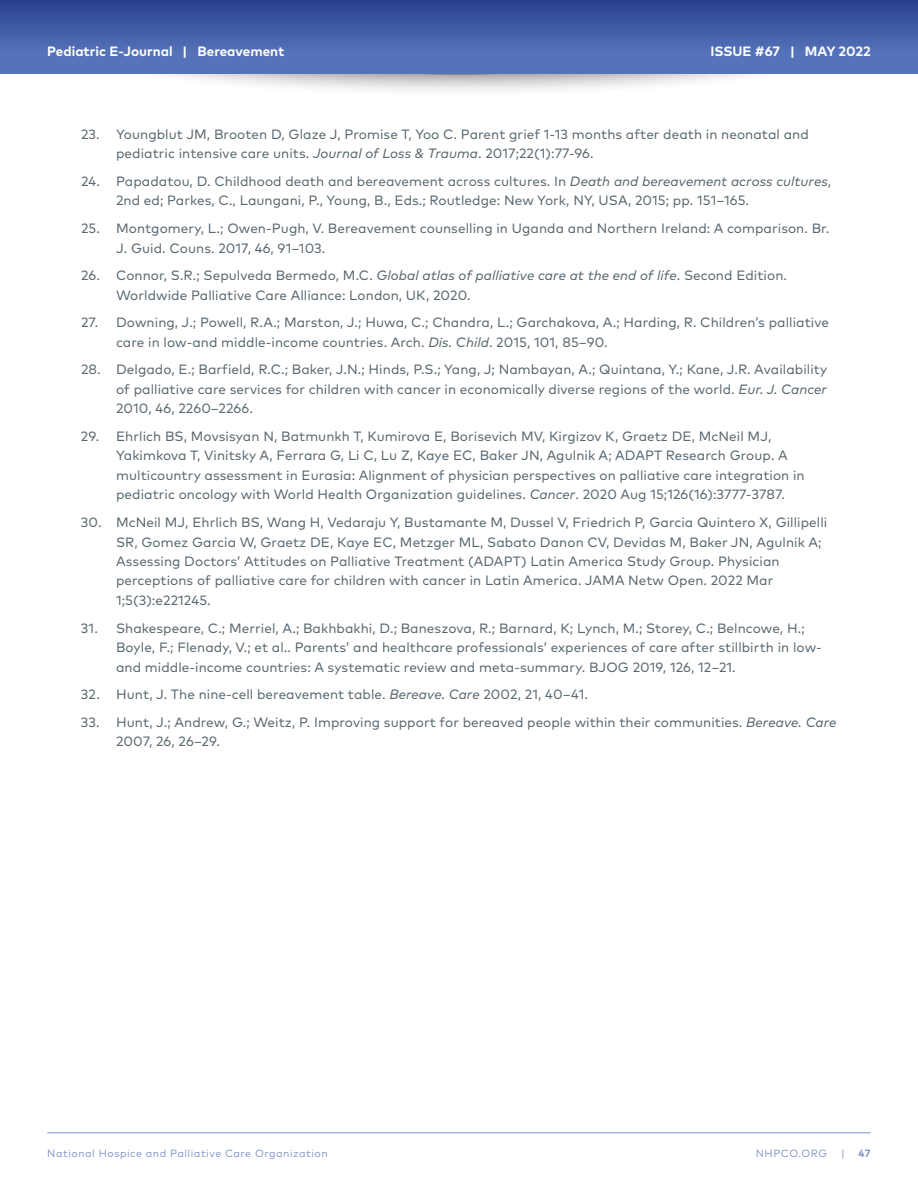
<style>
.page{position:relative;width:918px;height:1188px;background:#fff}
.page>*{position:absolute;margin:0;border:0;box-sizing:border-box;transform-origin:0 0}
.t1{font:13.5px/19.5px "Mark Pro";letter-spacing:.005em;color:#596770}
.t2{font:700 13.5px "Mark Pro";color:#fff}
.t3{font:10.5px "Mark Pro";letter-spacing:.05em;color:#8392c9}
.t4{font:700 10.5px "Mark Pro";color:#8392c9}
.s1{font-style:italic}
</style>
<div class="page">
<div style="left:60px;top:0;width:798px;height:97px;background:#231f20;opacity:.75"></div>
<div style="left:0;top:0;width:918px;height:74px;background:#5573b8"></div>
<div style="left:0;top:0;width:918px;height:51px;background:linear-gradient(to bottom,#28408e,#5371b7)"></div>
<hr style="left:47px;top:1133px;width:824px;height:1px;background:#8392c9">
<p class="t2" style="left:47px;top:41px;width:239px">Pediatric E-Journal | Bereavement</p>
<p class="t2" style="left:710px;top:41px;width:162px">ISSUE #67 | MAY 2022</p>
<p class="t1" style="left:116px;top:123px;width:694px;text-indent:-35px">23. Youngblut JM, Brooten D, Glaze J, Promise T, Yoo C. Parent grief 1-13 months after death in neonatal and pediatric intensive care units. <span class="s1">Journal of Loss &amp; Trauma</span>. 2017;22(1):77-96.</p>
<p class="t1" style="left:116px;top:170px;width:717px;text-indent:-35px">24. Papadatou, D. Childhood death and bereavement across cultures. In <span class="s1">Death and bereavement across cultures</span>,<br>2nd ed; Parkes, C., Laungani, P., Young, B., Eds.; Routledge: New York, NY, USA, 2015; pp. 151–165.</p>
<p class="t1" style="left:116px;top:217px;width:715px;text-indent:-35px">25. Montgomery, L.; Owen-Pugh, V. Bereavement counselling in Uganda and Northern Ireland: A comparison. Br.<br>J. Guid. Couns. 2017, 46, 91–103.</p>
<p class="t1" style="left:116px;top:265px;width:672px;text-indent:-35px">26. Connor, S.R.; Sepulveda Bermedo, M.C. <span class="s1">Global atlas of palliative care at the end of life</span>. Second Edition.<br>Worldwide Palliative Care Alliance: London, UK, 2020.</p>
<p class="t1" style="left:116px;top:312px;width:714px;text-indent:-35px">27. Downing, J.; Powell, R.A.; Marston, J.; Huwa, C.; Chandra, L.; Garchakova, A.; Harding, R. Children’s palliative care in low-and middle-income countries. Arch. <span class="s1">Dis. Child</span>. 2015, 101, 85–90.</p>
<p class="t1" style="left:116px;top:359px;width:713px;text-align:justify;text-indent:-35px">28. Delgado, E.; Barfield, R.C.; Baker, J.N.; Hinds, P.S.; Yang, J; Nambayan, A.; Quintana, Y.; Kane, J.R. Availability of palliative care services for children with cancer in economically diverse regions of the world. <span class="s1">Eur. J. Cancer </span>2010, 46, 2260–2266.</p>
<p class="t1" style="left:116px;top:425px;width:690px;text-indent:-35px">29. Ehrlich BS, Movsisyan N, Batmunkh T, Kumirova E, Borisevich MV, Kirgizov K, Graetz DE, McNeil MJ, Yakimkova T, Vinitsky A, Ferrara G, Li C, Lu Z, Kaye EC, Baker JN, Agulnik A; ADAPT Research Group. A multicountry assessment in Eurasia: Alignment of physician perspectives on palliative care integration in pediatric oncology with World Health Organization guidelines. <span class="s1">Cancer</span>. 2020 Aug 15;126(16):3777-3787.</p>
<p class="t1" style="left:116px;top:511px;width:713px;text-indent:-35px">30. McNeil MJ, Ehrlich BS, Wang H, Vedaraju Y, Bustamante M, Dussel V, Friedrich P, Garcia Quintero X, Gillipelli SR, Gomez Garcia W, Graetz DE, Kaye EC, Metzger ML, Sabato Danon CV, Devidas M, Baker JN, Agulnik A; Assessing Doctors’ Attitudes on Palliative Treatment (ADAPT) Latin America Study Group. Physician perceptions of palliative care for children with cancer in Latin America. JAMA Netw Open. 2022 Mar 1;5(3):e221245.</p>
<p class="t1" style="left:116px;top:617px;width:707px;text-indent:-35px">31. Shakespeare, C.; Merriel, A.; Bakhbakhi, D.; Baneszova, R.; Barnard, K; Lynch, M.; Storey, C.; Belncowe, H.;<br>Boyle, F.; Flenady, V.; et al.. Parents’ and healthcare professionals’ experiences of care after stillbirth in low&shy;and middle-income countries: A systematic review and meta-summary. BJOG 2019, 126, 12–21.</p>
<p class="t1" style="left:81px;top:684px;width:509px">32. Hunt, J. The nine-cell bereavement table. <span class="s1">Bereave. Care</span> 2002, 21, 40–41.</p>
<p class="t1" style="left:116px;top:711px;width:722px;text-indent:-35px">33. Hunt, J.; Andrew, G.; Weitz, P. Improving support for bereaved people within their communities. <span class="s1">Bereave. Care<br></span>2007, 26, 26–29.</p>
<p class="t3" style="left:47px;top:1145px;width:282px">National Hospice and Palliative Care Organization</p>
<p class="t3" style="left:756px;top:1145px;width:73px">NHPCO.ORG</p>
<p class="t3" style="left:841px;top:1145px;width:5px">|</p>
<p class="t4" style="left:858px;top:1145px;width:14px">47</p>
</div>
